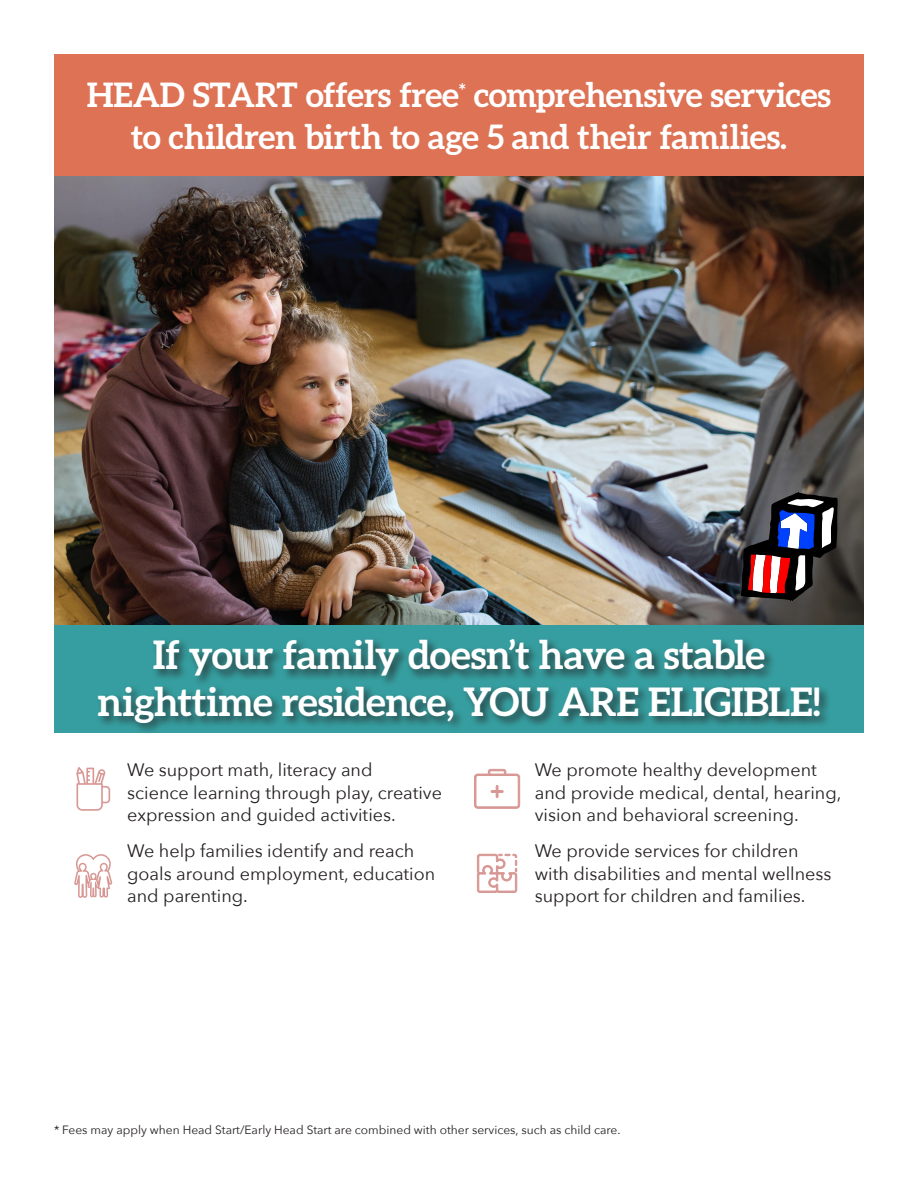
<style>
.page{position:relative;width:918px;height:1188px;background:#fff}
.page>*{position:absolute;margin:0;border:0;box-sizing:border-box;transform-origin:0 0}
.t1{font:700 39.3px/46.5px "Aleo";letter-spacing:-.01em;color:#fff;text-align:center}
.t2{font:700 33.75px/42px "Aleo";letter-spacing:-.005em;color:#fff;text-align:center}
.t3{font:18px/22.5px "Avenir Next";color:#231f20}
.t4{font:12px "Avenir Next";color:#231f20}
</style>
<div class="page">
<img style="left:54px;top:176px;width:810px;height:449px">
<div style="left:54px;top:54px;width:810px;height:122px;background:#dd7254"></div>
<div style="left:54px;top:625px;width:810px;height:108px;background:#369ea0"></div>
<svg style="left:76px;top:767px;width:34px;height:44px"></svg>
<svg style="left:74px;top:854px;width:38px;height:44px"></svg>
<svg style="left:477px;top:854px;width:40px;height:39px"></svg>
<svg style="left:474px;top:769px;width:46px;height:40px"></svg>
<svg style="left:741px;top:493px;width:97px;height:107px"></svg>
<div style="left:96px;top:637px;width:735px;height:98px;background:#231f20;opacity:.75"></div>
<p class="t2" style="left:87px;top:73px;width:746px">HEAD START offers free<sup>*</sup> comprehensive services to children birth to age 5 and their families.</p>
<p class="t1" style="left:98px;top:631px;width:724px">If your family doesn’t have a stable nighttime residence, YOU ARE ELIGIBLE!</p>
<p class="t3" style="left:127px;top:758px;width:316px">We support math, literacy and<br>science learning through play, creative expression and guided activities.</p>
<p class="t3" style="left:127px;top:839px;width:309px">We help families identify and reach goals around employment, education and parenting.</p>
<p class="t3" style="left:535px;top:758px;width:308px">We promote healthy development and provide medical, dental, hearing, vision and behavioral screening.</p>
<p class="t3" style="left:535px;top:839px;width:298px">We provide services for children with disabilities and mental wellness support for children and families.</p>
<p class="t4" style="left:54px;top:1120px;width:568px">* Fees may apply when Head Start/Early Head Start are combined with other services, such as child care.</p>
</div>
